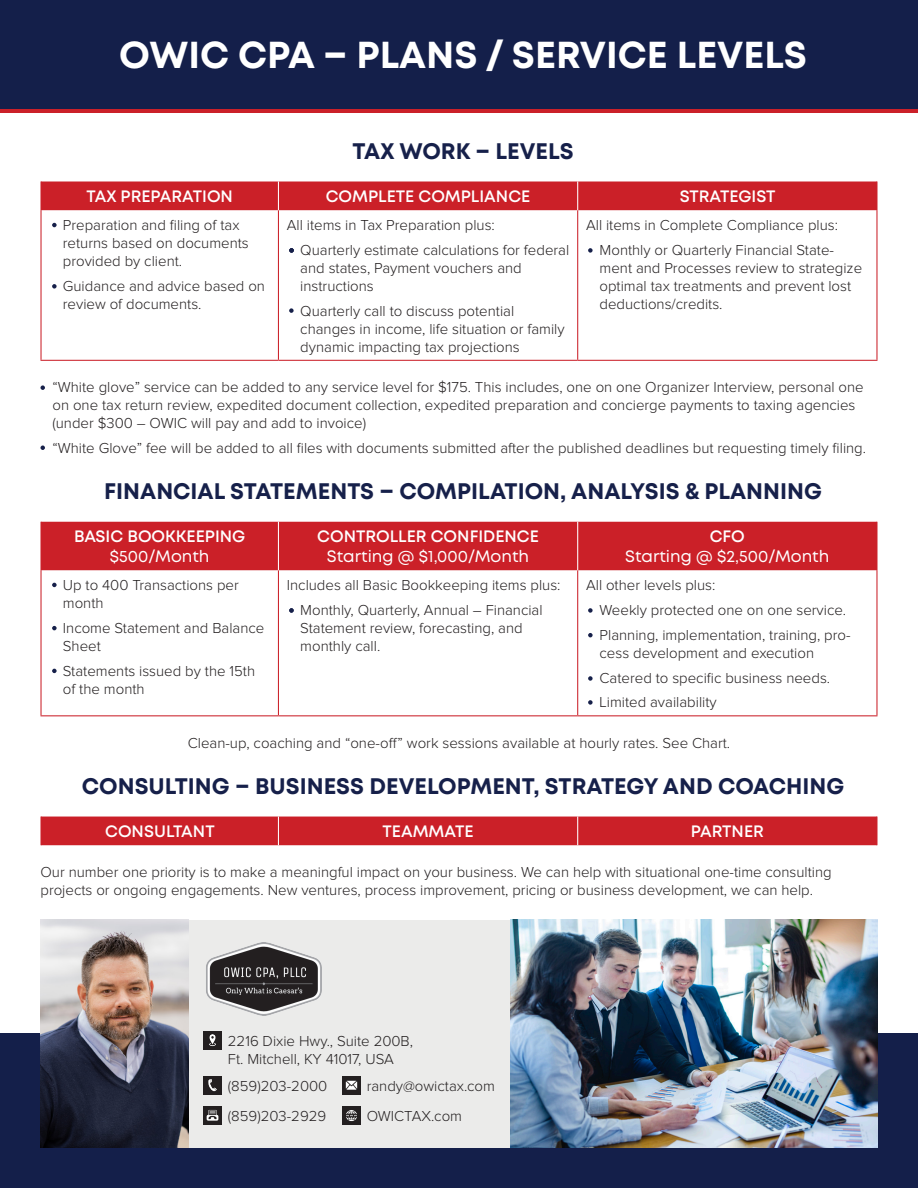
<style>
.page{position:relative;width:918px;height:1188px;background:#fff}
.page>*{position:absolute;margin:0;border:0;box-sizing:border-box;transform-origin:0 0}
.t1{font:700 37.5px "Mont";color:#fff}
.t2{font:700 22.5px "Mont";color:#16204a}
.t3{font:600 16.5px "Mont";color:#fff}
.t4{font:16.5px "Mont";color:#fff}
.t5{font:300 15px/18px "Proxima Nova";color:#231f20}
</style>
<div class="page">
<div style="left:0;top:1034px;width:918px;height:154px;background:#141f4a"></div>
<div style="left:0;top:108px;width:918px;height:5px;background:#cb2029"></div>
<div style="left:0;top:0;width:918px;height:108px;background:#141f4a"></div>
<hr style="left:40px;top:181px;width:2px;height:29px;background:#cb2029">
<hr style="left:876px;top:181px;width:2px;height:29px;background:#cb2029">
<hr style="left:40px;top:210px;width:2px;height:150px;background:#cb2029">
<hr style="left:278px;top:210px;width:1px;height:150px;background:#cb2029">
<hr style="left:577px;top:210px;width:1px;height:150px;background:#cb2029">
<hr style="left:876px;top:210px;width:2px;height:150px;background:#cb2029">
<hr style="left:40px;top:360px;width:238px;height:1px;background:#cb2029">
<hr style="left:278px;top:360px;width:300px;height:1px;background:#cb2029">
<hr style="left:578px;top:360px;width:299px;height:1px;background:#cb2029">
<div style="left:41px;top:181px;width:836px;height:29px;background:#cb2028"></div>
<div style="left:42px;top:522px;width:834px;height:48px;background:#cb2028"></div>
<hr style="left:40px;top:522px;width:2px;height:48px;background:#cb2029">
<hr style="left:876px;top:522px;width:2px;height:48px;background:#cb2029">
<hr style="left:40px;top:570px;width:2px;height:145px;background:#cb2029">
<hr style="left:278px;top:570px;width:1px;height:145px;background:#cb2029">
<hr style="left:577px;top:570px;width:1px;height:145px;background:#cb2029">
<hr style="left:876px;top:570px;width:2px;height:145px;background:#cb2029">
<hr style="left:40px;top:715px;width:238px;height:1px;background:#cb2029">
<hr style="left:278px;top:715px;width:300px;height:1px;background:#cb2029">
<hr style="left:578px;top:715px;width:299px;height:1px;background:#cb2029">
<hr style="left:278px;top:522px;width:1px;height:48px;background:#fff">
<hr style="left:577px;top:522px;width:1px;height:48px;background:#fff">
<hr style="left:40px;top:817px;width:2px;height:28px;background:#cb2029">
<hr style="left:876px;top:817px;width:2px;height:28px;background:#cb2029">
<div style="left:42px;top:817px;width:834px;height:28px;background:#cb2028"></div>
<div style="left:40px;top:920px;width:470px;height:228px;background:#ebebea"></div>
<svg style="left:289px;top:608px;width:5px;height:5px"></svg>
<svg style="left:289px;top:248px;width:5px;height:5px"></svg>
<svg style="left:52px;top:583px;width:5px;height:4px"></svg>
<svg style="left:52px;top:223px;width:5px;height:4px"></svg>
<svg style="left:52px;top:284px;width:5px;height:5px"></svg>
<svg style="left:52px;top:626px;width:5px;height:4px"></svg>
<svg style="left:52px;top:669px;width:5px;height:4px"></svg>
<svg style="left:588px;top:248px;width:5px;height:5px"></svg>
<svg style="left:588px;top:608px;width:5px;height:5px"></svg>
<svg style="left:588px;top:633px;width:5px;height:4px"></svg>
<svg style="left:588px;top:676px;width:5px;height:5px"></svg>
<svg style="left:588px;top:700px;width:5px;height:5px"></svg>
<svg style="left:289px;top:308px;width:5px;height:5px"></svg>
<svg style="left:41px;top:385px;width:4px;height:5px"></svg>
<svg style="left:41px;top:446px;width:4px;height:4px"></svg>
<img style="left:206px;top:943px;width:116px;height:73px">
<img style="left:40px;top:920px;width:149px;height:228px">
<img style="left:510px;top:920px;width:368px;height:228px">
<img style="left:342px;top:1076px;width:19px;height:18px">
<img style="left:204px;top:1106px;width:18px;height:19px">
<img style="left:204px;top:1031px;width:18px;height:18px">
<img style="left:204px;top:1076px;width:18px;height:18px">
<img style="left:342px;top:1106px;width:19px;height:19px">
<p class="t1" style="left:119px;top:30px;width:689px">OWIC CPA – PLANS / SERVICE LEVELS</p>
<p class="t2" style="left:353px;top:136px;width:222px">TAX WORK – LEVELS</p>
<p class="t3" style="left:86px;top:185px;width:148px">TAX PREPARATION</p>
<p class="t3" style="left:326px;top:185px;width:206px">COMPLETE COMPLIANCE</p>
<p class="t3" style="left:680px;top:185px;width:97px">STRATEGIST</p>
<p class="t5" style="left:63px;top:217px;width:187px">Preparation and filing of tax returns based on documents provided by client.</p>
<p class="t5" style="left:63px;top:278px;width:204px">Guidance and advice based on review of documents.</p>
<p class="t5" style="left:586px;top:217px;width:253px">All items in Complete Compliance plus:</p>
<p class="t5" style="left:600px;top:242px;width:264px">Monthly or Quarterly Financial State&shy;ment and Processes review to strategize optimal tax treatments and prevent lost deductions/credits.</p>
<p class="t5" style="left:287px;top:217px;width:210px">All items in Tax Preparation plus:</p>
<p class="t5" style="left:300px;top:242px;width:270px">Quarterly estimate calculations for federal and states, Payment vouchers and instructions</p>
<p class="t5" style="left:300px;top:303px;width:266px">Quarterly call to discuss potential changes in income, life situation or family dynamic impacting tax projections</p>
<p class="t5" style="left:52px;top:379px;width:813px">“White glove” service can be added to any service level for $175. This includes, one on one Organizer Interview, personal one on one tax return review, expedited document collection, expedited preparation and concierge payments to taxing agencies (under $300 – OWIC will pay and add to invoice)</p>
<p class="t5" style="left:52px;top:440px;width:815px">“White Glove” fee will be added to all files with documents submitted after the published deadlines but requesting timely filing.</p>
<p class="t2" style="left:104px;top:477px;width:719px">FINANCIAL STATEMENTS – COMPILATION, ANALYSIS &amp; PLANNING</p>
<p class="t3" style="left:74px;top:526px;width:173px">BASIC BOOKKEEPING</p>
<p class="t4" style="left:110px;top:546px;width:101px">$500/Month</p>
<p class="t5" style="left:63px;top:577px;width:177px">Up to 400 Transactions per month</p>
<p class="t5" style="left:63px;top:620px;width:203px">Income Statement and Balance<br>Sheet</p>
<p class="t5" style="left:63px;top:663px;width:194px">Statements issued by the 15th of the month</p>
<p class="t3" style="left:317px;top:526px;width:223px">CONTROLLER CONFIDENCE</p>
<p class="t4" style="left:327px;top:546px;width:204px">Starting @ $1,000/Month</p>
<p class="t5" style="left:287px;top:577px;width:275px">Includes all Basic Bookkeeping items plus:</p>
<p class="t5" style="left:300px;top:602px;width:244px">Monthly, Quarterly, Annual – Financial<br>Statement review, forecasting, and monthly call.</p>
<p class="t3" style="left:710px;top:526px;width:36px">CFO</p>
<p class="t4" style="left:625px;top:546px;width:206px">Starting @ $2,500/Month</p>
<p class="t5" style="left:586px;top:577px;width:131px">All other levels plus:</p>
<p class="t5" style="left:600px;top:602px;width:248px">Weekly protected one on one service.</p>
<p class="t5" style="left:600px;top:627px;width:252px">Planning, implementation, training, pro&shy;cess development and execution</p>
<p class="t5" style="left:600px;top:669px;width:232px">Catered to specific business needs.</p>
<p class="t5" style="left:600px;top:694px;width:119px">Limited availability</p>
<p class="t5" style="left:188px;top:734px;width:544px">Clean-up, coaching and “one-off” work sessions available at hourly rates. See Chart.</p>
<p class="t2" style="left:82px;top:772px;width:764px">CONSULTING – BUSINESS DEVELOPMENT, STRATEGY AND COACHING</p>
<p class="t3" style="left:105px;top:820px;width:111px">CONSULTANT</p>
<p class="t3" style="left:383px;top:820px;width:93px">TEAMMATE</p>
<p class="t3" style="left:691px;top:820px;width:75px">PARTNER</p>
<p class="t5" style="left:40px;top:863px;width:793px">Our number one priority is to make a meaningful impact on your business. We can help with situational one-time consulting projects or ongoing engagements. New ventures, process improvement, pricing or business development, we can help.</p>
<p class="t5" style="left:228px;top:1033px;width:187px">2216 Dixie Hwy., Suite 200B,</p>
<p class="t5" style="left:228px;top:1051px;width:168px">Ft. Mitchell, KY 41017, USA</p>
<p class="t5" style="left:228px;top:1078px;width:101px">(859)203-2000</p>
<p class="t5" style="left:367px;top:1078px;width:130px">randy@owictax.com</p>
<p class="t5" style="left:228px;top:1108px;width:100px">(859)203-2929</p>
<p class="t5" style="left:367px;top:1108px;width:97px">OWICTAX.com</p>
</div>
